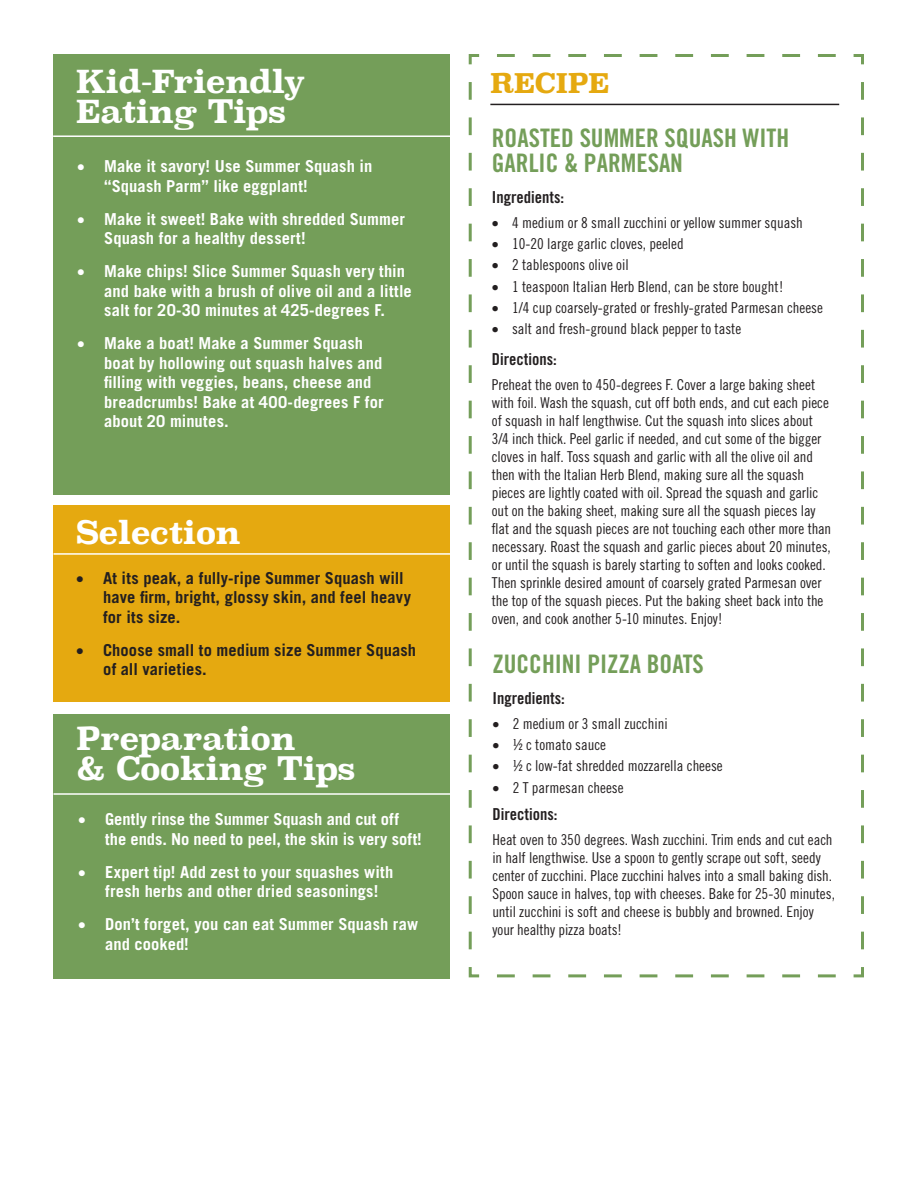
<style>
.page{position:relative;width:918px;height:1188px;background:#fff}
.page>*{position:absolute;margin:0;border:0;box-sizing:border-box;transform-origin:0 0}
.t1{font:700 31.65px/29.7px "Superclarendon";letter-spacing:-.02em;color:#fff}
.t2{font:700 27px "Superclarendon";letter-spacing:-.02em;color:#e5a910}
.t3{font:25.5px/25.5px "Trade Gothic LT Bold Cond Twenty";color:#749e59}
.t4{font:700 16.5px/19.5px "Trade Gothic LT";letter-spacing:.005em;color:#fff}
.t5{font:700 16.5px/19.5px "Trade Gothic LT";letter-spacing:.005em;color:#231f20}
.t6{font:16.5px "Trade Gothic LT Bold Cond Twenty";color:#231f20}
.List_Paragraph{font:15px/18px "Trade Gothic LT Cond Eighteen";letter-spacing:-.005em;color:#231f20}
</style>
<div class="page">
<svg style="left:468px;top:54px;width:396px;height:924px"></svg>
<div style="left:54px;top:714px;width:396px;height:264px;background:#749e59"></div>
<hr style="left:54px;top:793px;width:409px;height:2px;background:#fff">
<div style="left:54px;top:505px;width:396px;height:197px;background:#e5a910"></div>
<hr style="left:54px;top:553px;width:409px;height:2px;background:#fff">
<div style="left:54px;top:55px;width:396px;height:440px;background:#749e59"></div>
<hr style="left:53px;top:135px;width:409px;height:2px;background:#fff">
<hr style="left:490px;top:104px;width:349px;height:1px;background:#231f20">
<p class="t1" style="left:76px;top:68px;width:231px">Kid-Friendly</p>
<p class="t1" style="left:76px;top:98px;width:212px">Eating Tips</p>
<p class="t4" style="left:104px;top:156px;width:270px;text-indent:-27px">• Make it savory! Use Summer Squash in “Squash Parm” like eggplant!</p>
<p class="t4" style="left:104px;top:209px;width:302px;text-indent:-27px">• Make it sweet! Bake with shredded Summer<br>Squash for a healthy dessert!</p>
<p class="t4" style="left:104px;top:261px;width:309px;text-indent:-27px">• Make chips! Slice Summer Squash very thin and bake with a brush of olive oil and a little salt for 20-30 minutes at 425-degrees F.</p>
<p class="t4" style="left:104px;top:333px;width:281px;text-indent:-27px">• Make a boat! Make a Summer Squash boat by hollowing out squash halves and filling with veggies, beans, cheese and breadcrumbs! Bake at 400-degrees F for about 20 minutes.</p>
<p class="t1" style="left:76px;top:519px;width:167px">Selection</p>
<p class="t5" style="left:103px;top:568px;width:310px;text-indent:-27px">• At its peak, a fully-ripe Summer Squash will have firm, bright, glossy skin, and feel heavy for its size.</p>
<p class="t5" style="left:103px;top:640px;width:315px;text-indent:-27px">• Choose small to medium size Summer Squash of all varieties.</p>
<p class="t1" style="left:76px;top:725px;width:281px">Preparation<br>&amp; Cooking Tips</p>
<p class="t4" style="left:105px;top:809px;width:318px;text-indent:-27px">• Gently rinse the Summer Squash and cut off the ends. No need to peel, the skin is very soft!</p>
<p class="t4" style="left:105px;top:862px;width:290px;text-indent:-27px">• Expert tip! Add zest to your squashes with fresh herbs and other dried seasonings!</p>
<p class="t4" style="left:105px;top:914px;width:314px;text-indent:-27px">• Don’t forget, you can eat Summer Squash raw and cooked!</p>
<p class="t2" style="left:490px;top:63px;width:121px">RECIPE</p>
<p class="t3" style="left:492px;top:125px;width:299px">ROASTED SUMMER SQUASH WITH<br>GARLIC &amp; PARMESAN</p>
<p class="t6" style="left:492px;top:187px;width:74px">Ingredients:</p>
<p class="List_Paragraph" style="left:492px;top:213px;width:312px">• 4 medium or 8 small zucchini or yellow summer squash</p>
<p class="List_Paragraph" style="left:492px;top:235px;width:193px">• 10-20 large garlic cloves, peeled</p>
<p class="List_Paragraph" style="left:492px;top:256px;width:138px">• 2 tablespoons olive oil</p>
<p class="List_Paragraph" style="left:492px;top:277px;width:293px">• 1 teaspoon Italian Herb Blend, can be store bought!</p>
<p class="List_Paragraph" style="left:492px;top:298px;width:332px">• 1/4 cup coarsely-grated or freshly-grated Parmesan cheese</p>
<p class="List_Paragraph" style="left:492px;top:320px;width:251px">• salt and fresh-ground black pepper to taste</p>
<p class="t6" style="left:492px;top:349px;width:67px">Directions:</p>
<p class="List_Paragraph" style="left:492px;top:375px;width:341px">Preheat the oven to 450-degrees F. Cover a large baking sheet with foil. Wash the squash, cut off both ends, and cut each piece of squash in half lengthwise. Cut the squash into slices about 3/4 inch thick. Peel garlic if needed, and cut some of the bigger cloves in half. Toss squash and garlic with all the olive oil and then with the Italian Herb Blend, making sure all the squash pieces are lightly coated with oil. Spread the squash and garlic out on the baking sheet, making sure all the squash pieces lay flat and the squash pieces are not touching each other more than necessary. Roast the squash and garlic pieces about 20 minutes, or until the squash is barely starting to soften and looks cooked.<br>Then sprinkle desired amount of coarsely grated Parmesan over the top of the squash pieces. Put the baking sheet back into the oven, and cook another 5-10 minutes. Enjoy!</p>
<p class="t3" style="left:492px;top:651px;width:213px">ZUCCHINI PIZZA BOATS</p>
<p class="t6" style="left:492px;top:688px;width:74px">Ingredients:</p>
<p class="List_Paragraph" style="left:492px;top:714px;width:177px">• 2 medium or 3 small zucchini</p>
<p class="List_Paragraph" style="left:492px;top:736px;width:115px">• ½ c tomato sauce</p>
<p class="List_Paragraph" style="left:492px;top:757px;width:232px">• ½ c low-fat shredded mozzarella cheese</p>
<p class="List_Paragraph" style="left:492px;top:778px;width:133px">• 2 T parmesan cheese</p>
<p class="t6" style="left:492px;top:804px;width:67px">Directions:</p>
<p class="List_Paragraph" style="left:492px;top:830px;width:344px">Heat oven to 350 degrees. Wash zucchini. Trim ends and cut each in half lengthwise. Use a spoon to gently scrape out soft, seedy center of zucchini. Place zucchini halves into a small baking dish.<br>Spoon sauce in halves, top with cheeses. Bake for 25-30 minutes, until zucchini is soft and cheese is bubbly and browned. Enjoy your healthy pizza boats!</p>
</div>
